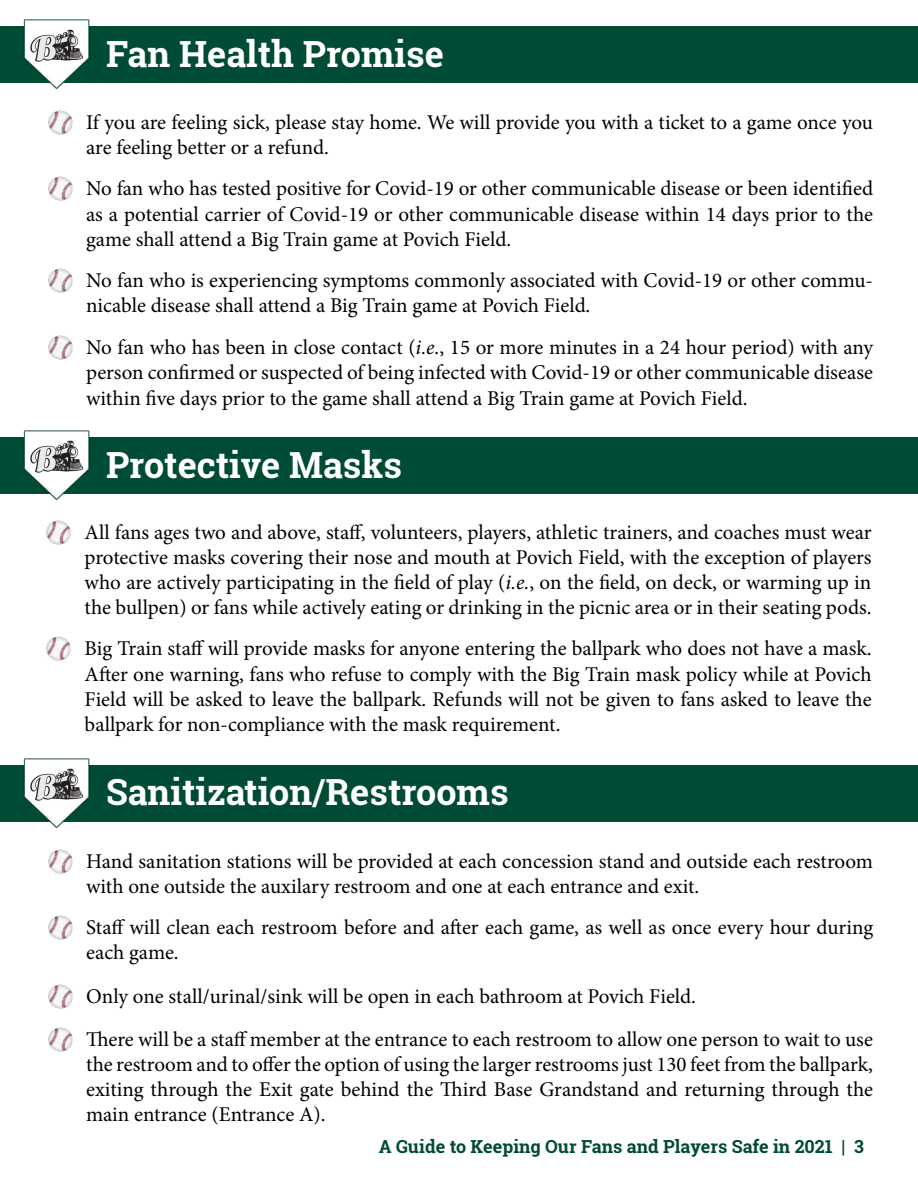
<style>
.page{position:relative;width:918px;height:1188px;background:#fff}
.page>*{position:absolute;margin:0;border:0;box-sizing:border-box;transform-origin:0 0}
.t1{font:700 36px "Roboto Slab";color:#fff}
.t2{font:21px/25.2px "Minion Pro";color:#000}
.t3{font:700 18px "Roboto Slab";color:#004b35}
.s1{font-style:italic}
</style>
<div class="page">
<div style="left:0;top:26px;width:918px;height:57px;background:#004b35"></div>
<img style="left:23px;top:19px;width:67px;height:70px">
<img style="left:48px;top:110px;width:24px;height:24px">
<img style="left:48px;top:177px;width:24px;height:24px">
<img style="left:48px;top:269px;width:24px;height:24px">
<img style="left:48px;top:336px;width:24px;height:24px">
<div style="left:0;top:437px;width:918px;height:57px;background:#004b35"></div>
<img style="left:23px;top:430px;width:67px;height:70px">
<img style="left:47px;top:520px;width:24px;height:24px">
<img style="left:47px;top:637px;width:24px;height:24px">
<div style="left:0;top:765px;width:918px;height:56px;background:#004b35"></div>
<img style="left:19px;top:758px;width:74px;height:70px">
<img style="left:48px;top:849px;width:24px;height:24px">
<img style="left:48px;top:916px;width:24px;height:24px">
<img style="left:48px;top:984px;width:24px;height:24px">
<img style="left:48px;top:1027px;width:24px;height:24px">
<h1 class="t1" style="left:106px;top:29px;width:339px">Fan Health Promise</h1>
<p class="t2" style="left:86px;top:110px;width:788px">If you are feeling sick, please stay home. We will provide you with a ticket to a game once you are feeling better or a refund.</p>
<p class="t2" style="left:86px;top:176px;width:788px;text-align:justify">No fan who has tested positive for Covid-19 or other communicable disease or been identified as a potential carrier of Covid-19 or other communicable disease within 14 days prior to the game shall attend a Big Train game at Povich Field.</p>
<p class="t2" style="left:86px;top:268px;width:788px">No fan who is experiencing symptoms commonly associated with Covid-19 or other commu&shy;nicable disease shall attend a Big Train game at Povich Field.</p>
<p class="t2" style="left:86px;top:335px;width:789px;text-align:justify">No fan who has been in close contact (<span class="s1">i.e.</span>, 15 or more minutes in a 24 hour period) with any person confirmed or suspected of being infected with Covid-19 or other communicable disease within five days prior to the game shall attend a Big Train game at Povich Field.</p>
<h1 class="t1" style="left:106px;top:440px;width:297px">Protective Masks</h1>
<p class="t2" style="left:85px;top:520px;width:789px;text-align:justify">All fans ages two and above, staff, volunteers, players, athletic trainers, and coaches must wear protective masks covering their nose and mouth at Povich Field, with the exception of players who are actively participating in the field of play (<span class="s1">i.e.</span>, on the field, on deck, or warming up in the bullpen) or fans while actively eating or drinking in the picnic area or in their seating pods.</p>
<p class="t2" style="left:85px;top:636px;width:789px;text-align:justify">Big Train staff will provide masks for anyone entering the ballpark who does not have a mask.<br>After one warning, fans who refuse to comply with the Big Train mask policy while at Povich Field will be asked to leave the ballpark. Refunds will not be given to fans asked to leave the ballpark for non-compliance with the mask requirement.</p>
<h1 class="t1" style="left:106px;top:768px;width:404px">Sanitization/Restrooms</h1>
<p class="t2" style="left:86px;top:848px;width:788px">Hand sanitation stations will be provided at each concession stand and outside each restroom with one outside the auxilary restroom and one at each entrance and exit.</p>
<p class="t2" style="left:86px;top:915px;width:789px">Staff will clean each restroom before and after each game, as well as once every hour during each game.</p>
<p class="t2" style="left:86px;top:975px;width:788px;line-height:42.8px">Only one stall/urinal/sink will be open in each bathroom at Povich Field.<br>There will be a staff member at the entrance to each restroom to allow one person to wait to use</p>
<p class="t2" style="left:86px;top:1052px;width:788px;text-align:justify">the restroom and to offer the option of using the larger restrooms just 130 feet from the ballpark, exiting through the Exit gate behind the Third Base Grandstand and returning through the main entrance (Entrance A).</p>
<p class="t3" style="left:379px;top:1134px;width:487px">A Guide to Keeping Our Fans and Players Safe in 2021 | 3</p>
</div>
